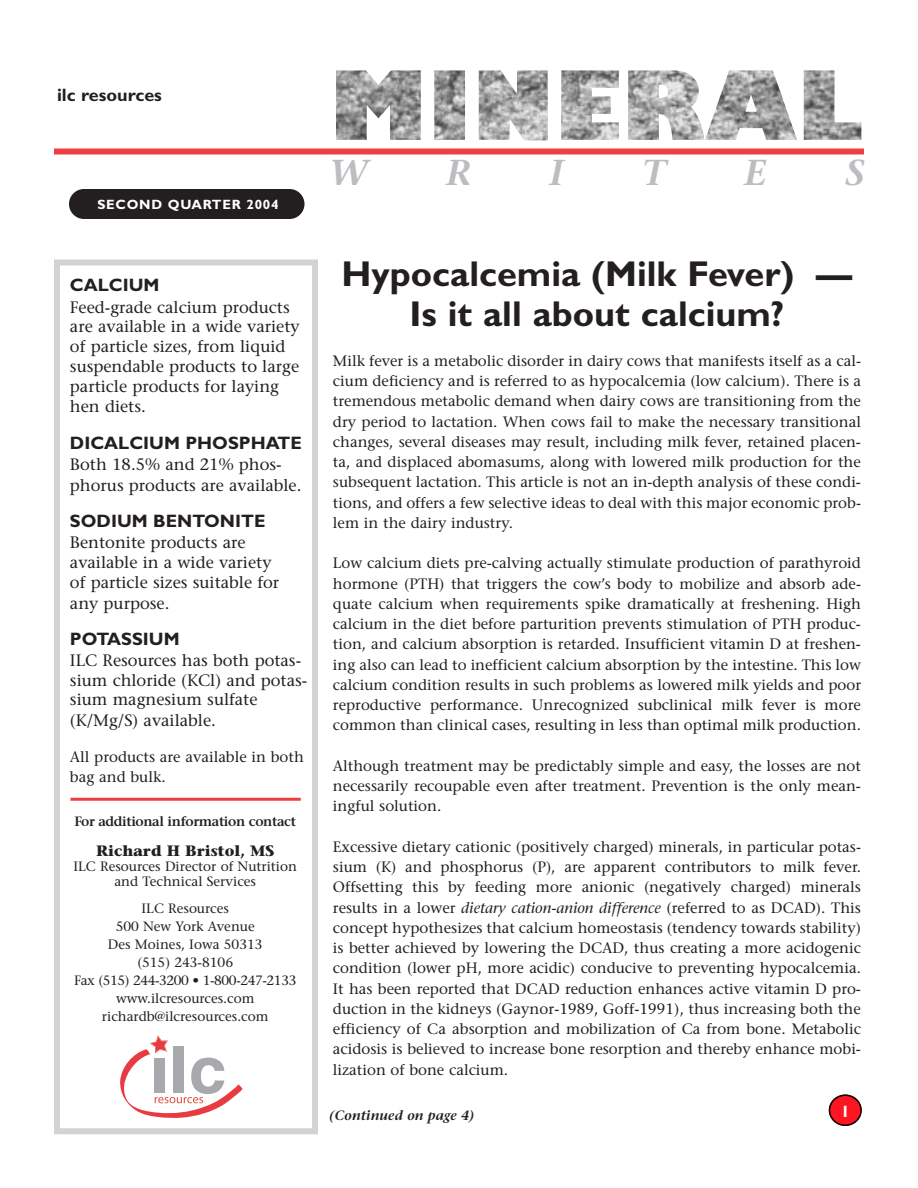
<style>
.page{position:relative;width:918px;height:1188px;background:#fff}
.page>*{position:absolute;margin:0;border:0;box-sizing:border-box;transform-origin:0 0}
.t1{font:700 36px/40.5px "Gill Sans";color:#231f20;text-align:center}
.t2{font:italic 600 36px "Stone Serif";color:#bbbdc0}
.t3{font:700 18px "Gill Sans";color:#231f20}
.t4{font:16.5px/20.1px "Stone Serif";color:#231f20}
.t5{font:700 16.5px "Gill Sans";color:#fff}
.t6{font:15px/20.2px "Stone Serif";color:#231f20;text-align:justify}
.t7{font:700 15px "Stone Serif";color:#231f20}
.t8{font:13.5px/18px "Stone Serif";color:#231f20;text-align:center}
.t9{font:600 13.5px "Stone Serif";letter-spacing:-.03em;color:#231f20}
.t10{font:italic 600 13.5px "Stone Serif";color:#231f20}
.t11{font:700 13.5px "Gill Sans";letter-spacing:.055em;color:#fff}
.s1{font-style:italic}
</style>
<div class="page">
<div style="left:69px;top:189px;width:235px;height:30px;background:#231f20;border-radius:15px"></div>
<div style="left:54px;top:148px;width:810px;height:6px;background:#ef3e42"></div>
<div style="left:54px;top:260px;width:264px;height:874px;border:6px solid #d1d3d4"></div>
<svg style="left:120px;top:1035px;width:122px;height:83px"></svg>
<div style="left:155px;top:1058px;width:10px;height:35px;background:#a7a9ac"></div>
<div style="left:829px;top:1095px;width:33px;height:31px;background:#fe1522;border-radius:50%"></div>
<div style="left:829px;top:1095px;width:33px;height:31px;border:2px solid #000;border-radius:50%"></div>
<img style="left:336px;top:70px;width:525px;height:70px">
<hr style="left:70px;top:798px;width:231px;height:3px;background:#ef3e42">
<p class="t3" style="left:57px;top:89px;width:106px">ilc resources</p>
<p class="t11" style="left:97px;top:199px;width:183px">SECOND QUARTER 2004</p>
<p class="t3" style="left:70px;top:279px;width:91px">CALCIUM</p>
<p class="t4" style="left:70px;top:299px;width:231px">Feed-grade calcium products are available in a wide variety of particle sizes, from liquid suspendable products to large particle products for laying hen diets.</p>
<p class="t3" style="left:70px;top:436px;width:233px">DICALCIUM PHOSPHATE</p>
<p class="t4" style="left:70px;top:455px;width:233px;line-height:20.9px">Both 18.5% and 21% phos&shy;phorus products are available.</p>
<p class="t3" style="left:70px;top:515px;width:197px">SODIUM BENTONITE</p>
<p class="t4" style="left:70px;top:534px;width:211px">Bentonite products are available in a wide variety of particle sizes suitable for any purpose.</p>
<p class="t3" style="left:70px;top:632px;width:111px">POTASSIUM</p>
<p class="t4" style="left:70px;top:652px;width:239px">ILC Resources has both potas&shy;sium chloride (KCl) and potas&shy;sium magnesium sulfate (K/Mg/S) available.</p>
<p class="t6" style="left:70px;top:748px;width:235px">All products are available in both bag and bulk.</p>
<p class="t9" style="left:74px;top:816px;width:223px">For additional information contact</p>
<p class="t7" style="left:96px;top:845px;width:180px">Richard H Bristol, MS</p>
<p class="t8" style="left:73px;top:860px;width:225px;line-height:15px">ILC Resources Director of Nutrition and Technical Services</p>
<p class="t8" style="left:74px;top:901px;width:224px">ILC Resources<br>500 New York Avenue<br>Des Moines, Iowa 50313<br>(515) 243-8106<br>Fax (515) 244-3200 • 1-800-247-2133 www.ilcresources.com richardb@ilcresources.com</p>
<h1 class="t2" style="left:329px;top:159px;width:41px">W</h1>
<h1 class="t2" style="left:446px;top:159px;width:27px">R</h1>
<h1 class="t2" style="left:549px;top:159px;width:16px">I</h1>
<h1 class="t2" style="left:642px;top:159px;width:26px">T</h1>
<h1 class="t2" style="left:744px;top:159px;width:24px">E</h1>
<h1 class="t2" style="left:845px;top:159px;width:22px">S</h1>
<h1 class="t1" style="left:342px;top:257px;width:512px">Hypocalcemia (Milk Fever) —<br>Is it all about calcium?</h1>
<p class="t6" style="left:333px;top:352px;width:530px">Milk fever is a metabolic disorder in dairy cows that manifests itself as a cal&shy;cium deficiency and is referred to as hypocalcemia (low calcium). There is a tremendous metabolic demand when dairy cows are transitioning from the dry period to lactation. When cows fail to make the necessary transitional changes, several diseases may result, including milk fever, retained placen&shy;ta, and displaced abomasums, along with lowered milk production for the subsequent lactation. This article is not an in-depth analysis of these condi&shy;tions, and offers a few selective ideas to deal with this major economic prob&shy;lem in the dairy industry.</p>
<p class="t6" style="left:333px;top:555px;width:530px">Low calcium diets pre-calving actually stimulate production of parathyroid hormone (PTH) that triggers the cow’s body to mobilize and absorb ade&shy;quate calcium when requirements spike dramatically at freshening. High calcium in the diet before parturition prevents stimulation of PTH produc&shy;tion, and calcium absorption is retarded. Insufficient vitamin D at freshen&shy;ing also can lead to inefficient calcium absorption by the intestine. This low calcium condition results in such problems as lowered milk yields and poor reproductive performance. Unrecognized subclinical milk fever is more common than clinical cases, resulting in less than optimal milk production.</p>
<p class="t6" style="left:333px;top:757px;width:530px">Although treatment may be predictably simple and easy, the losses are not necessarily recoupable even after treatment. Prevention is the only mean&shy;ingful solution.</p>
<p class="t6" style="left:333px;top:838px;width:530px">Excessive dietary cationic (positively charged) minerals, in particular potas&shy;sium (K) and phosphorus (P), are apparent contributors to milk fever.<br>Offsetting this by feeding more anionic (negatively charged) minerals results in a lower <span class="s1">dietary cation-anion difference</span> (referred to as DCAD). This concept hypothesizes that calcium homeostasis (tendency towards stability) is better achieved by lowering the DCAD, thus creating a more acidogenic condition (lower pH, more acidic) conducive to preventing hypocalcemia.<br>It has been reported that DCAD reduction enhances active vitamin D pro&shy;duction in the kidneys (Gaynor-1989, Goff-1991), thus increasing both the efficiency of Ca absorption and mobilization of Ca from bone. Metabolic acidosis is believed to increase bone resorption and thereby enhance mobi&shy;lization of bone calcium.</p>
<p class="t10" style="left:329px;top:1110px;width:147px">(Continued on page 4)</p>
<p class="t5" style="left:841px;top:1106px;width:11px">1</p>
</div>
